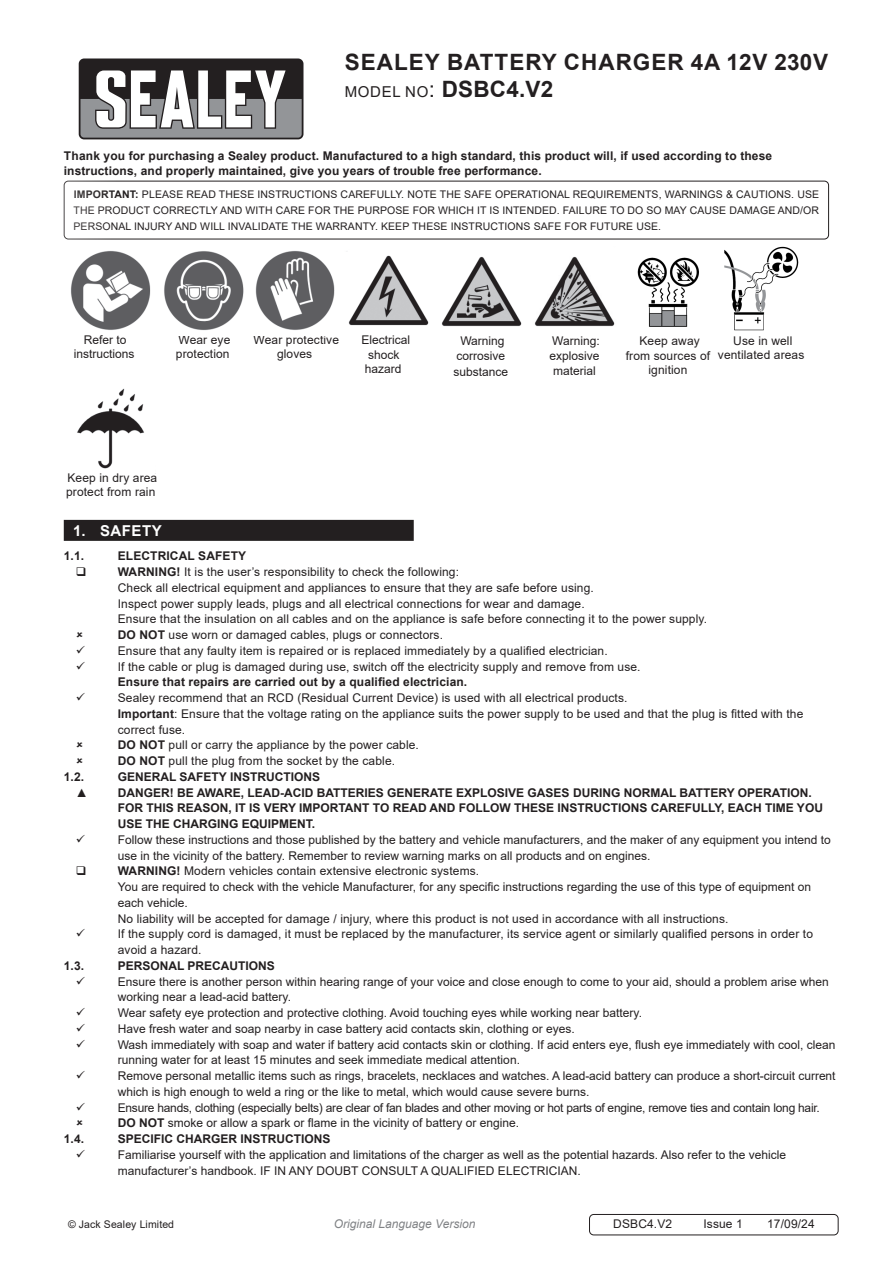
<style>
.page{position:relative;width:893px;height:1263px;background:#fff}
.page>*{position:absolute;margin:0;border:0;box-sizing:border-box;transform-origin:0 0}
.Product_Description{font:700 22.5px "Arial";letter-spacing:.045em;color:#231f20}
.Instructions_Model_No{font:700 22.5px "Arial";letter-spacing:.01em;color:#231f20}
.t1{font:700 15px "Arial";letter-spacing:.035em;color:#fff}
.Body{font:12px/15.8px "Arial";color:#231f20}
.Body-2{font:700 12px/15.8px "Arial";color:#231f20}
.Body-3{font:12px "Arial";letter-spacing:-.02em;color:#231f20}
.t2{font:italic 12px "Arial";color:#808285}
.Body__Footer{font:12px "Arial";letter-spacing:.01em;color:#231f20}
.Body__Justified__7pt{font:10.5px/15.8px "Arial";letter-spacing:.01em;color:#231f20;text-align:justify}
.s1{font-weight:400;font-size:15px}
.s2{font-weight:400}
.s3{font-weight:700}
</style>
<div class="page">
<svg style="left:74px;top:54px;width:234px;height:90px"></svg>
<div style="left:79px;top:58px;width:224px;height:81px;background:#231f20;border-radius:5px"></div>
<svg style="left:81px;top:70px;width:221px;height:68px"></svg>
<div style="left:64px;top:181px;width:765px;height:58px;border:1px solid #231f20;border-radius:4px"></div>
<div style="left:64px;top:520px;width:350px;height:21px;background:#231f20"></div>
<img style="left:71px;top:251px;width:80px;height:79px">
<img style="left:348px;top:255px;width:81px;height:71px">
<img style="left:164px;top:251px;width:80px;height:79px">
<img style="left:255px;top:251px;width:80px;height:79px">
<img style="left:441px;top:256px;width:81px;height:71px">
<img style="left:534px;top:256px;width:81px;height:71px">
<img style="left:637px;top:257px;width:62px;height:70px">
<img style="left:724px;top:247px;width:75px;height:84px">
<img style="left:77px;top:388px;width:67px;height:81px">
<div style="left:589px;top:1214px;width:249px;height:21px;border:1px solid #231f20;border-radius:4px"></div>
<p class="Product_Description" style="left:345px;top:47px;width:485px">SEALEY BATTERY CHARGER 4A 12V 230V</p>
<p class="Instructions_Model_No" style="left:345px;top:74px;width:210px"><span class="s1">MODEL NO</span><span class="s2">:</span> DSBC4.V2</p>
<p class="Body-2" style="left:64px;top:148px;width:710px">Thank you for purchasing a Sealey product. Manufactured to a high standard, this product will, if used according to these instructions, and properly maintained, give you years of trouble free performance.</p>
<p class="Body__Justified__7pt" style="left:74px;top:186px;width:747px"><span class="s3">IMPORTANT:</span> PLEASE READ THESE INSTRUCTIONS CAREFULLY. NOTE THE SAFE OPERATIONAL REQUIREMENTS, WARNINGS &amp; CAUTIONS. USE THE PRODUCT CORRECTLY AND WITH CARE FOR THE PURPOSE FOR WHICH IT IS INTENDED. FAILURE TO DO SO MAY CAUSE DAMAGE AND/OR PERSONAL INJURY AND WILL INVALIDATE THE WARRANTY. KEEP THESE INSTRUCTIONS SAFE FOR FUTURE USE.</p>
<p class="Body" style="left:84px;top:332px;width:44px">Refer to</p>
<p class="Body" style="left:74px;top:346px;width:62px">instructions</p>
<p class="Body" style="left:178px;top:332px;width:53px">Wear eye</p>
<p class="Body" style="left:176px;top:346px;width:55px">protection</p>
<p class="Body" style="left:254px;top:332px;width:87px">Wear protective</p>
<p class="Body" style="left:277px;top:346px;width:37px">gloves</p>
<p class="Body" style="left:362px;top:332px;width:50px">Electrical</p>
<p class="Body" style="left:368px;top:346px;width:33px">shock</p>
<p class="Body" style="left:365px;top:361px;width:38px">hazard</p>
<p class="Body" style="left:66px;top:470px;width:93px;line-height:14.4px">Keep in dry area protect from rain</p>
<p class="Body" style="left:460px;top:332px;width:46px">Warning</p>
<p class="Body" style="left:453px;top:348px;width:56px">corrosive substance</p>
<p class="Body" style="left:552px;top:333px;width:49px">Warning:</p>
<p class="Body" style="left:549px;top:348px;width:52px">explosive</p>
<p class="Body" style="left:553px;top:363px;width:44px">material</p>
<p class="Body" style="left:626px;top:334px;width:86px;line-height:14.4px;text-align:center">Keep away from sources of ignition</p>
<p class="Body" style="left:733px;top:332px;width:61px">Use in well</p>
<p class="Body" style="left:718px;top:347px;width:88px">ventilated areas</p>
<p class="t1" style="left:73px;top:520px;width:90px">1. SAFETY</p>
<p class="Body-2" style="left:64px;top:548px;width:22px">1.1.</p>
<p class="Body-2" style="left:118px;top:548px;width:130px">ELECTRICAL SAFETY</p>
<p class="Body" style="left:118px;top:564px;width:343px"><span class="s3">WARNING!</span> It is the user’s responsibility to check the following:</p>
<p class="Body" style="left:118px;top:580px;width:478px">Check all electrical equipment and appliances to ensure that they are safe before using.</p>
<p class="Body" style="left:118px;top:595px;width:468px">Inspect power supply leads, plugs and all electrical connections for wear and damage.</p>
<p class="Body" style="left:118px;top:611px;width:591px">Ensure that the insulation on all cables and on the appliance is safe before connecting it to the power supply.</p>
<p class="Body" style="left:118px;top:627px;width:327px"><span class="s3">DO NOT</span> use worn or damaged cables, plugs or connectors.</p>
<p class="Body" style="left:118px;top:643px;width:491px">Ensure that any faulty item is repaired or is replaced immediately by a qualified electrician.</p>
<p class="Body" style="left:118px;top:658px;width:524px">If the cable or plug is damaged during use, switch off the electricity supply and remove from use.</p>
<p class="Body-2" style="left:118px;top:674px;width:351px">Ensure that repairs are carried out by a qualified electrician.</p>
<p class="Body" style="left:118px;top:690px;width:511px">Sealey recommend that an RCD (Residual Current Device) is used with all electrical products.</p>
<p class="Body" style="left:118px;top:706px;width:687px"><span class="s3">Important</span>: Ensure that the voltage rating on the appliance suits the power supply to be used and that the plug is fitted with the correct fuse.</p>
<p class="Body" style="left:118px;top:737px;width:303px"><span class="s3">DO NOT</span> pull or carry the appliance by the power cable.</p>
<p class="Body" style="left:118px;top:753px;width:279px"><span class="s3">DO NOT</span> pull the plug from the socket by the cable.</p>
<p class="Body-2" style="left:64px;top:769px;width:22px">1.2.</p>
<p class="Body-2" style="left:118px;top:769px;width:204px">GENERAL SAFETY INSTRUCTIONS</p>
<p class="Body" style="left:76px;top:784px;width:13px">▲</p>
<p class="Body-2" style="left:118px;top:785px;width:707px">DANGER! BE AWARE, LEAD-ACID BATTERIES GENERATE EXPLOSIVE GASES DURING NORMAL BATTERY OPERATION.<br>FOR THIS REASON, IT IS VERY IMPORTANT TO READ AND FOLLOW THESE INSTRUCTIONS CAREFULLY, EACH TIME YOU<br>USE THE CHARGING EQUIPMENT.</p>
<p class="Body" style="left:118px;top:832px;width:715px">Follow these instructions and those published by the battery and vehicle manufacturers, and the maker of any equipment you intend to use in the vicinity of the battery. Remember to review warning marks on all products and on engines.</p>
<p class="Body" style="left:118px;top:863px;width:363px"><span class="s3">WARNING!</span> Modern vehicles contain extensive electronic systems.</p>
<p class="Body" style="left:118px;top:879px;width:695px">You are required to check with the vehicle Manufacturer, for any specific instructions regarding the use of this type of equipment on each vehicle.</p>
<p class="Body" style="left:118px;top:910px;width:612px">No liability will be accepted for damage / injury, where this product is not used in accordance with all instructions.</p>
<p class="Body" style="left:118px;top:926px;width:697px">If the supply cord is damaged, it must be replaced by the manufacturer, its service agent or similarly qualified persons in order to avoid a hazard.</p>
<p class="Body-2" style="left:64px;top:958px;width:22px">1.3.</p>
<p class="Body-2" style="left:118px;top:958px;width:159px">PERSONAL PRECAUTIONS</p>
<p class="Body" style="left:118px;top:973px;width:713px">Ensure there is another person within hearing range of your voice and close enough to come to your aid, should a problem arise when working near a lead-acid battery.</p>
<p class="Body" style="left:118px;top:1005px;width:526px">Wear safety eye protection and protective clothing. Avoid touching eyes while working near battery.</p>
<p class="Body" style="left:118px;top:1021px;width:458px">Have fresh water and soap nearby in case battery acid contacts skin, clothing or eyes.</p>
<p class="Body" style="left:118px;top:1036px;width:719px">Wash immediately with soap and water if battery acid contacts skin or clothing. If acid enters eye, flush eye immediately with cool, clean running water for at least 15 minutes and seek immediate medical attention.</p>
<p class="Body" style="left:118px;top:1068px;width:719px">Remove personal metallic items such as rings, bracelets, necklaces and watches. A lead-acid battery can produce a short-circuit current which is high enough to weld a ring or the like to metal, which would cause severe burns.</p>
<p class="Body-3" style="left:118px;top:1099px;width:704px">Ensure hands, clothing (especially belts) are clear of fan blades and other moving or hot parts of engine, remove ties and contain long hair.</p>
<p class="Body" style="left:118px;top:1115px;width:403px"><span class="s3">DO NOT</span> smoke or allow a spark or flame in the vicinity of battery or engine.</p>
<p class="Body-2" style="left:64px;top:1131px;width:22px">1.4.</p>
<p class="Body-2" style="left:118px;top:1131px;width:214px">SPECIFIC CHARGER INSTRUCTIONS</p>
<p class="Body" style="left:118px;top:1147px;width:670px">Familiarise yourself with the application and limitations of the charger as well as the potential hazards. Also refer to the vehicle manufacturer’s handbook. IF IN ANY DOUBT CONSULT A QUALIFIED ELECTRICIAN.</p>
<p class="Body__Justified__7pt" style="left:68px;top:1216px;width:108px">© Jack Sealey Limited</p>
<p class="t2" style="left:334px;top:1216px;width:143px">Original Language Version</p>
<p class="Body__Footer" style="left:613px;top:1215px;width:61px">DSBC4.V2</p>
<p class="Body__Footer" style="left:703px;top:1215px;width:41px">Issue 1</p>
<p class="Body__Footer" style="left:767px;top:1215px;width:49px">17/09/24</p>
</div>
